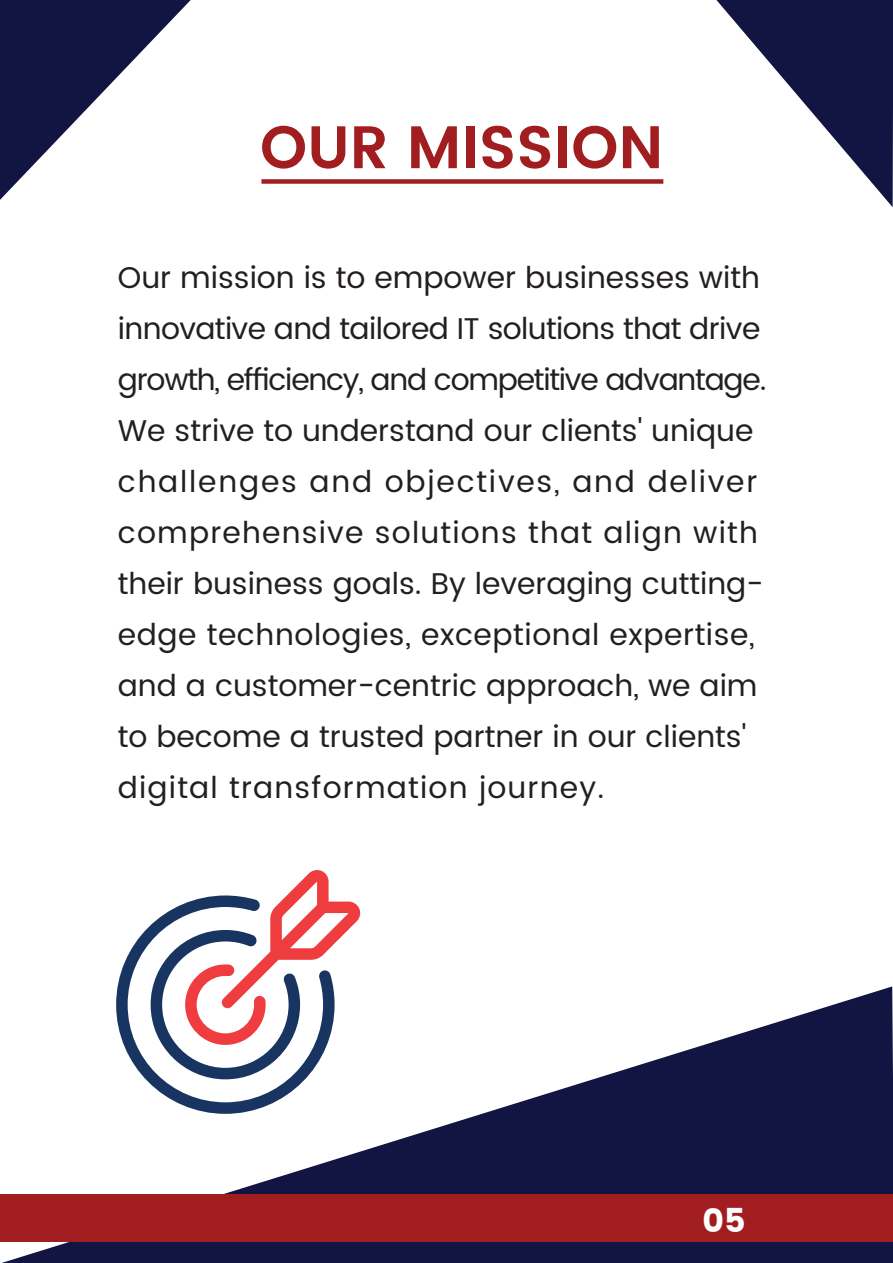
<style>
.page{position:relative;width:893px;height:1263px;background:#fff}
.page>*{position:absolute;margin:0;border:0;box-sizing:border-box;transform-origin:0 0}
.t1{font:600 60px "Poppins";color:#a21d20}
.t2{font:700 33px "Poppins";color:#fff}
.t3{font:30px/51px "Poppins";color:#231f20}
</style>
<div class="page">
<svg style="left:2px;top:986px;width:890px;height:277px"></svg>
<svg style="left:0;top:0;width:191px;height:200px"></svg>
<svg style="left:716px;top:0;width:176px;height:207px"></svg>
<div style="left:0;top:1194px;width:892px;height:48px;background:#a21d20"></div>
<svg style="left:116px;top:925px;width:218px;height:189px"></svg>
<svg style="left:151px;top:870px;width:210px;height:209px"></svg>
<div style="left:261px;top:179px;width:402px;height:5px;background:#a21d20"></div>
<h1 class="t1" style="left:260px;top:119px;width:405px">OUR MISSION</h1>
<p class="t3" style="left:118px;top:252px;width:650px">Our mission is to empower businesses with innovative and tailored IT solutions that drive growth, efficiency, and competitive advantage.<br>We strive to understand our clients' unique challenges and objectives, and deliver comprehensive solutions that align with their business goals. By leveraging cutting&shy;edge technologies, exceptional expertise, and a customer-centric approach, we aim to become a trusted partner in our clients' digital transformation journey.</p>
<p class="t2" style="left:702px;top:1202px;width:44px">05</p>
</div>
